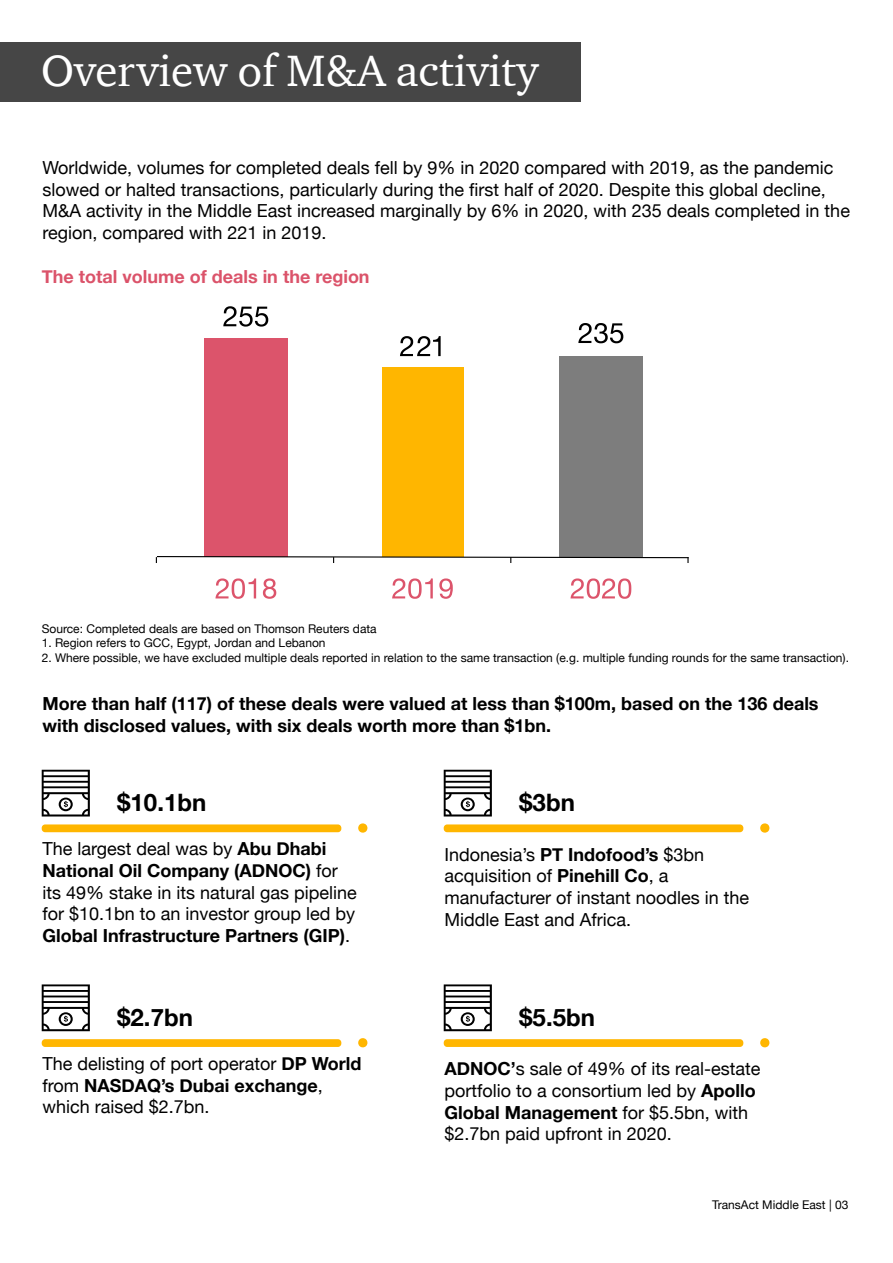
<style>
.page{position:relative;width:893px;height:1263px;background:#fff}
.page>*{position:absolute;margin:0;border:0;box-sizing:border-box;transform-origin:0 0}
.t1{font:45px "ITC Charter Com";color:#fff}
.t2{font:700 24px "Helvetica Neue";color:#000}
.t3{font:18px/21.6px "Helvetica Neue";color:#000}
.t4{font:700 18px/21.6px "Helvetica Neue";color:#000}
.t5{font:700 18px "Helvetica Neue";color:#db536a}
.t6{font:12px "Helvetica Neue";color:#000}
.s1{font-weight:700}
</style>
<div class="page">
<div style="left:0;top:42px;width:581px;height:60px;background:#464646"></div>
<div style="left:42px;top:824px;width:299px;height:8px;background:#ffb600;border-radius:3px"></div>
<svg style="left:358px;top:823px;width:10px;height:10px"></svg>
<div style="left:42px;top:1039px;width:299px;height:8px;background:#ffb600;border-radius:3px"></div>
<svg style="left:358px;top:1038px;width:10px;height:10px"></svg>
<div style="left:444px;top:824px;width:299px;height:8px;background:#ffb600;border-radius:3px"></div>
<svg style="left:760px;top:823px;width:10px;height:10px"></svg>
<div style="left:444px;top:1039px;width:299px;height:8px;background:#ffb600;border-radius:3px"></div>
<svg style="left:760px;top:1038px;width:10px;height:10px"></svg>
<svg style="left:42px;top:770px;width:48px;height:46px"></svg>
<svg style="left:42px;top:984px;width:48px;height:47px"></svg>
<svg style="left:444px;top:770px;width:48px;height:46px"></svg>
<svg style="left:444px;top:984px;width:48px;height:47px"></svg>
<div style="left:204px;top:338px;width:84px;height:219px;background:#dc546b"></div>
<svg style="left:223px;top:306px;width:45px;height:21px"></svg>
<svg style="left:215px;top:578px;width:41px;height:21px"></svg>
<svg style="left:263px;top:578px;width:13px;height:21px"></svg>
<div style="left:559px;top:356px;width:84px;height:201px;background:#7d7d7d"></div>
<div style="left:382px;top:367px;width:81px;height:190px;background:#ffb600"></div>
<svg style="left:392px;top:578px;width:41px;height:21px"></svg>
<svg style="left:439px;top:578px;width:14px;height:21px"></svg>
<svg style="left:570px;top:578px;width:61px;height:21px"></svg>
<svg style="left:578px;top:323px;width:45px;height:20px"></svg>
<svg style="left:156px;top:555px;width:533px;height:8px"></svg>
<svg style="left:400px;top:336px;width:41px;height:20px"></svg>
<h1 class="t1" style="left:41px;top:43px;width:499px">Overview of M&amp;A activity</h1>
<p class="t3" style="left:43px;top:158px;width:809px">Worldwide, volumes for completed deals fell by 9% in 2020 compared with 2019, as the pandemic slowed or halted transactions, particularly during the first half of 2020. Despite this global decline, M&amp;A activity in the Middle East increased marginally by 6% in 2020, with 235 deals completed in the region, compared with 221 in 2019.</p>
<p class="t5" style="left:42px;top:263px;width:329px">The total volume of deals in the region</p>
<p class="t6" style="left:42px;top:620px;width:336px">Source: Completed deals are based on Thomson Reuters data</p>
<p class="t6" style="left:42px;top:634px;width:285px">1. Region refers to GCC, Egypt, Jordan and Lebanon</p>
<p class="t6" style="left:42px;top:649px;width:809px">2. Where possible, we have excluded multiple deals reported in relation to the same transaction (e.g. multiple funding rounds for the same transaction).</p>
<p class="t4" style="left:43px;top:693px;width:778px">More than half (117) of these deals were valued at less than $100m, based on the 136 deals with disclosed values, with six deals worth more than $1bn.</p>
<h2 class="t2" style="left:117px;top:784px;width:90px">$10.1bn</h2>
<p class="t3" style="left:43px;top:839px;width:316px">The largest deal was by <span class="s1">Abu Dhabi National Oil Company (ADNOC)</span> for its 49% stake in its natural gas pipeline for $10.1bn to an investor group led by <span class="s1">Global Infrastructure Partners (GIP)</span>.</p>
<h2 class="t2" style="left:117px;top:999px;width:77px">$2.7bn</h2>
<p class="t3" style="left:43px;top:1054px;width:320px">The delisting of port operator <span class="s1">DP World </span>from <span class="s1">NASDAQ’s Dubai exchange</span>, which raised $2.7bn.</p>
<h2 class="t2" style="left:519px;top:784px;width:57px">$3bn</h2>
<p class="t3" style="left:444px;top:844px;width:306px">Indonesia’s <span class="s1">PT Indofood’s</span> $3bn acquisition of <span class="s1">Pinehill Co</span>, a manufacturer of instant noodles in the<br>Middle East and Africa.</p>
<h2 class="t2" style="left:519px;top:999px;width:77px">$5.5bn</h2>
<p class="t3" style="left:444px;top:1059px;width:318px"><span class="s1">ADNOC’</span>s sale of 49% of its real-estate portfolio to a consortium led by <span class="s1">Apollo Global Management</span> for $5.5bn, with $2.7bn paid upfront in 2020.</p>
<p class="t6" style="left:712px;top:1196px;width:138px">TransAct Middle East | 03</p>
</div>
